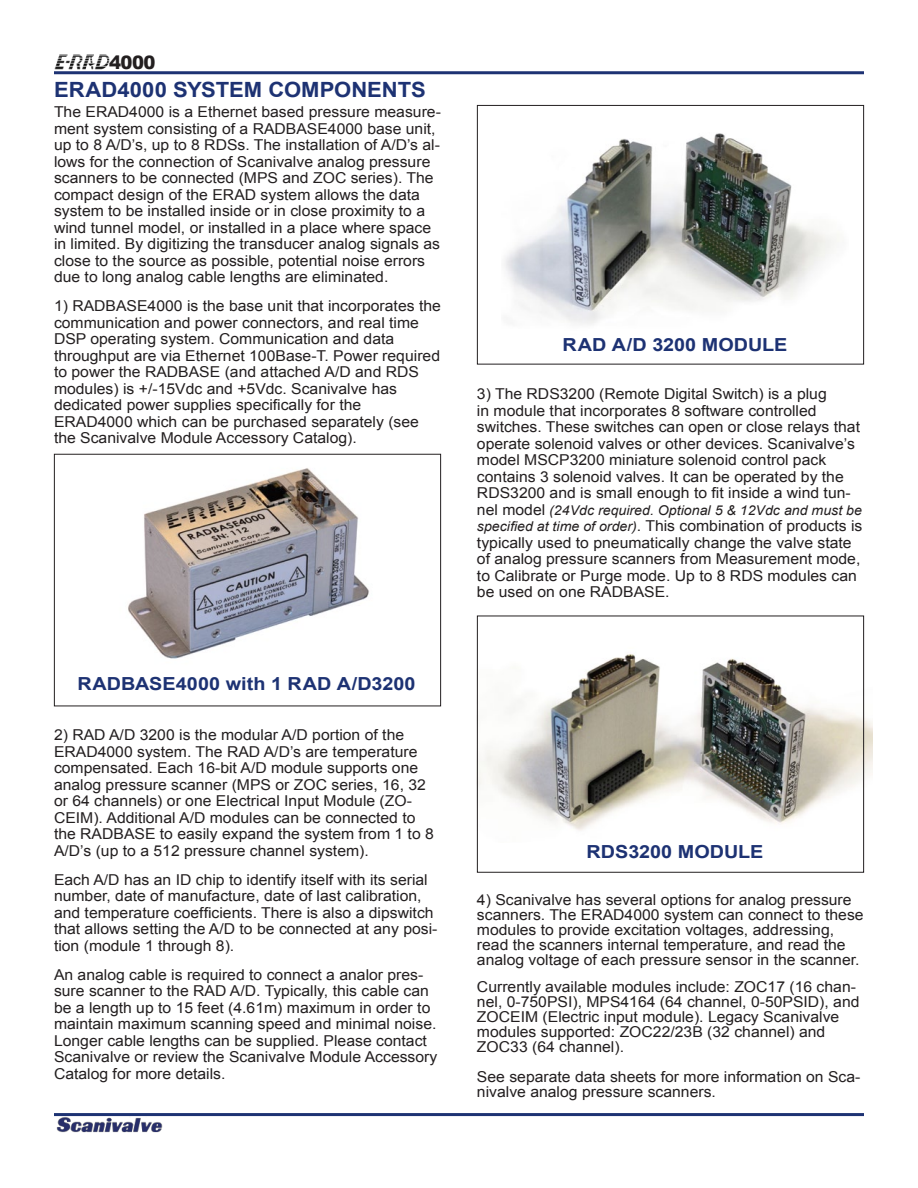
<style>
.page{position:relative;width:918px;height:1188px;background:#fff}
.page>*{position:absolute;margin:0;border:0;box-sizing:border-box;transform-origin:0 0}
.SubHeads{font:700 21px "Arial";color:#1d3273;scale:1.05 1}
.t1{font:900 18.6px "Arial";color:#231f20}
.t2{font:700 18px "Arial";color:#1d3273;scale:1.1 1}
.t3{font:15px/16.5px "Arial";color:#231f20;scale:1.05 1}
.t4{font:italic 13.5px "Arial";color:#231f20;scale:1.05 1}
.s1{font-style:normal;font-size:15px}
.s2{font-style:italic;font-size:13.5px}
</style>
<div class="page">
<img style="left:54px;top:1116px;width:108px;height:17px">
<img style="left:128px;top:468px;width:241px;height:191px">
<img style="left:504px;top:133px;width:335px;height:191px">
<img style="left:479px;top:625px;width:394px;height:217px">
<hr style="left:54px;top:1113px;width:810px;height:3px;background:#1d3273">
<hr style="left:54px;top:71px;width:810px;height:3px;background:#1d3273">
<img style="left:54px;top:54px;width:55px;height:16px">
<div style="left:54px;top:454px;width:387px;height:252px;border:1px solid #231f20"></div>
<div style="left:477px;top:105px;width:387px;height:259px;border:1px solid #231f20"></div>
<div style="left:477px;top:616px;width:387px;height:257px;border:1px solid #231f20"></div>
<p class="t1" style="left:109px;top:49px;width:48px">4000</p>
<p class="SubHeads" style="left:54px;top:76px;width:356px">ERAD4000 SYSTEM COMPONENTS</p>
<p class="t3" style="left:54px;top:104px;width:370px">The ERAD4000 is a Ethernet based pressure measure&shy;ment system consisting of a RADBASE4000 base unit, up to 8 A/D’s, up to 8 RDSs. The installation of A/D’s al&shy;lows for the connection of Scanivalve analog pressure scanners to be connected (MPS and ZOC series). The compact design of the ERAD system allows the data system to be installed inside or in close proximity to a wind tunnel model, or installed in a place where space in limited. By digitizing the transducer analog signals as close to the source as possible, potential noise errors due to long analog cable lengths are eliminated.</p>
<p class="t3" style="left:54px;top:298px;width:370px">1) RADBASE4000 is the base unit that incorporates the communication and power connectors, and real time DSP operating system. Communication and data throughput are via Ethernet 100Base-T. Power required to power the RADBASE (and attached A/D and RDS modules) is +/-15Vdc and +5Vdc. Scanivalve has dedicated power supplies specifically for the ERAD4000 which can be purchased separately (see the Scanivalve Module Accessory Catalog).</p>
<p class="t2" style="left:77px;top:672px;width:309px">RADBASE4000 with 1 RAD A/D3200</p>
<p class="t3" style="left:54px;top:727px;width:363px">2) RAD A/D 3200 is the modular A/D portion of the ERAD4000 system. The RAD A/D’s are temperature compensated. Each 16-bit A/D module supports one analog pressure scanner (MPS or ZOC series, 16, 32 or 64 channels) or one Electrical Input Module (ZO-CEIM). Additional A/D modules can be connected to the RADBASE to easily expand the system from 1 to 8<br>A/D’s (up to a 512 pressure channel system).</p>
<p class="t3" style="left:54px;top:871px;width:367px">Each A/D has an ID chip to identify itself with its serial number, date of manufacture, date of last calibration, and temperature coefficients. There is also a dipswitch that allows setting the A/D to be connected at any posi&shy;tion (module 1 through 8).</p>
<p class="t3" style="left:54px;top:966px;width:367px">An analog cable is required to connect a analor pres&shy;sure scanner to the RAD A/D. Typically, this cable can be a length up to 15 feet (4.61m) maximum in order to maintain maximum scanning speed and minimal noise.<br>Longer cable lengths can be supplied. Please contact Scanivalve or review the Scanivalve Module Accessory Catalog for more details.</p>
<p class="t2" style="left:563px;top:333px;width:206px">RAD A/D 3200 MODULE</p>
<p class="t3" style="left:477px;top:386px;width:366px">3) The RDS3200 (Remote Digital Switch) is a plug<br>in module that incorporates 8 software controlled switches. These switches can open or close relays that operate solenoid valves or other devices. Scanivalve’s model MSCP3200 miniature solenoid control pack contains 3 solenoid valves. It can be operated by the RDS3200 and is small enough to fit inside a wind tun-</p>
<p class="t4" style="left:477px;top:501px;width:368px"><span class="s1">nel model</span> (24Vdc required. Optional 5 &amp; 12Vdc and must be</p>
<p class="t3" style="left:477px;top:518px;width:369px"><span class="s2">specified at time of order)</span>. This combination of products is typically used to pneumatically change the valve state of analog pressure scanners from Measurement mode, to Calibrate or Purge mode. Up to 8 RDS modules can be used on one RADBASE.</p>
<p class="t2" style="left:587px;top:840px;width:162px">RDS3200 MODULE</p>
<p class="t3" style="left:477px;top:892px;width:370px;line-height:15px">4) Scanivalve has several options for analog pressure scanners. The ERAD4000 system can connect to these modules to provide excitation voltages, addressing, read the scanners internal temperature, and read the analog voltage of each pressure sensor in the scanner.</p>
<p class="t3" style="left:477px;top:980px;width:366px;line-height:15px">Currently available modules include: ZOC17 (16 chan&shy;nel, 0-750PSI), MPS4164 (64 channel, 0-50PSID), and ZOCEIM (Electric input module). Legacy Scanivalve modules supported: ZOC22/23B (32 channel) and ZOC33 (64 channel).</p>
<p class="t3" style="left:477px;top:1070px;width:367px;line-height:15px">See separate data sheets for more information on Sca&shy;nivalve analog pressure scanners.</p>
</div>
